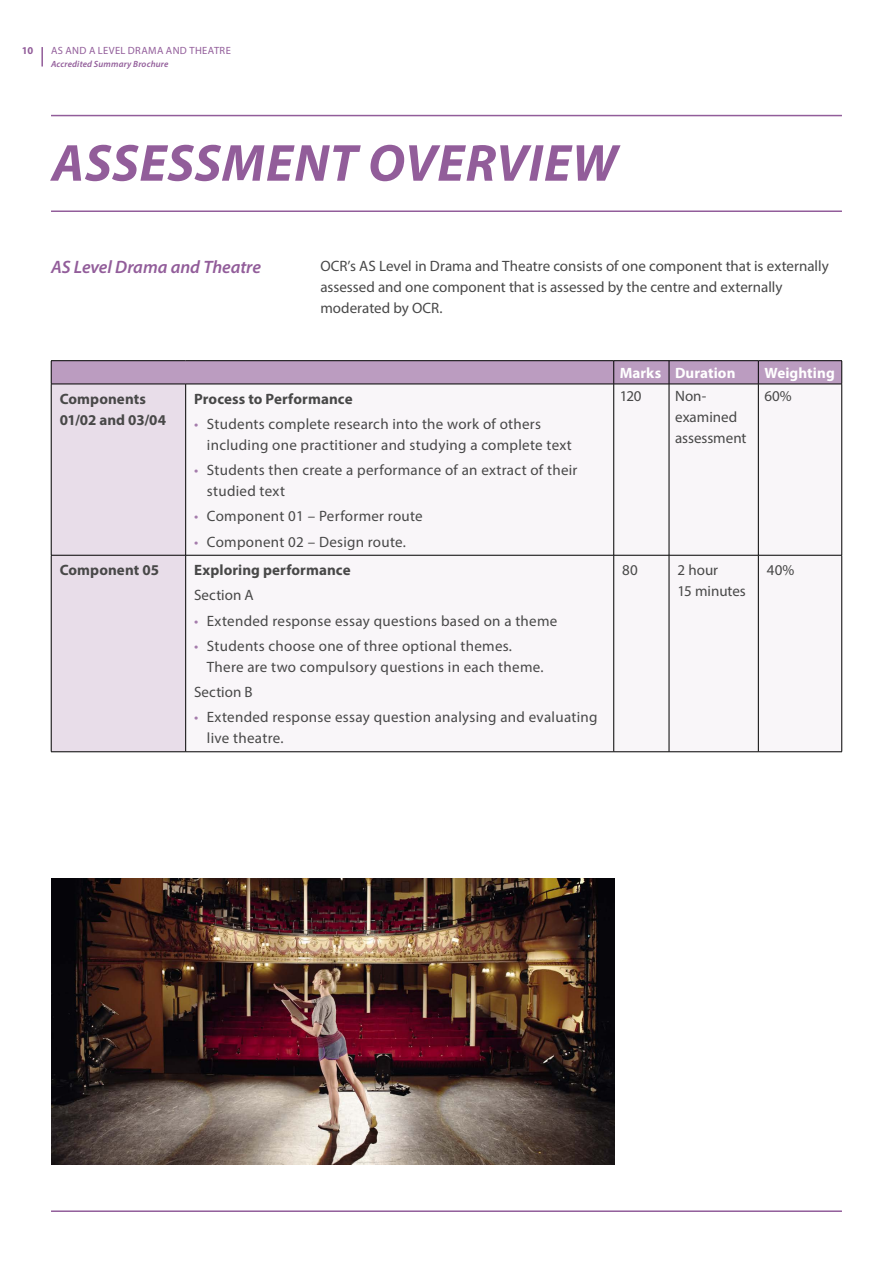
<style>
.page{position:relative;width:893px;height:1263px;background:#fff}
.page>*{position:absolute;margin:0;border:0;box-sizing:border-box;transform-origin:0 0}
.SUBJECT{font:italic 700 52.5px "Myriad Pro";letter-spacing:.01em;color:#925d9a}
.Subheads{font:italic 600 18px "Myriad Pro";letter-spacing:-.005em;color:#925d9a}
.body_before_Table{font:15px/21px "Myriad Pro";letter-spacing:.02em;color:#484848}
.body_before_Table-2{font:15px/21px "Myriad Pro";color:#484848}
.Body{font:700 15px/21px "Myriad Pro";letter-spacing:.005em;color:#484848}
.Body-2{font:15px/21px "Myriad Pro";color:#484848}
.Body-3{font:700 15px "Myriad Pro";letter-spacing:.005em;color:#fff}
.SUBJECT-2{font:10.5px "Myriad Pro";letter-spacing:.035em;color:#925d9a}
.SUBJECT-3{font:700 10.5px "Myriad Pro";color:#925d9a}
.SUBJECT-4{font:italic 600 9px "Myriad Pro";letter-spacing:.02em;color:#925d9a}
.s1{color:#a57cac}
</style>
<div class="page">
<hr style="left:51px;top:115px;width:791px;height:1px;background:#925d9a">
<hr style="left:51px;top:1210px;width:791px;height:2px;background:#925d9a">
<hr style="left:51px;top:210px;width:791px;height:2px;background:#925d9a">
<div style="left:52px;top:385px;width:133px;height:366px;background:#e8dde9"></div>
<div style="left:186px;top:385px;width:655px;height:366px;background:#f9f6f9"></div>
<hr style="left:51px;top:360px;width:135px;height:1px;background:#000">
<hr style="left:186px;top:360px;width:428px;height:1px;background:#000">
<hr style="left:614px;top:360px;width:55px;height:1px;background:#000">
<hr style="left:669px;top:360px;width:89px;height:1px;background:#000">
<hr style="left:758px;top:360px;width:84px;height:1px;background:#000">
<svg style="left:51px;top:361px;width:791px;height:23px;background:#b396b8"></svg>
<hr style="left:51px;top:384px;width:135px;height:1px;background:#000">
<hr style="left:51px;top:384px;width:1px;height:171px;background:#000">
<hr style="left:186px;top:384px;width:428px;height:1px;background:#000">
<hr style="left:185px;top:384px;width:1px;height:171px;background:#000">
<hr style="left:614px;top:384px;width:55px;height:1px;background:#000">
<hr style="left:669px;top:384px;width:89px;height:1px;background:#000">
<hr style="left:758px;top:384px;width:84px;height:1px;background:#000">
<hr style="left:51px;top:555px;width:135px;height:1px;background:#000">
<hr style="left:51px;top:555px;width:1px;height:197px;background:#000">
<hr style="left:186px;top:555px;width:428px;height:1px;background:#000">
<hr style="left:185px;top:555px;width:1px;height:197px;background:#000">
<hr style="left:613px;top:555px;width:1px;height:197px;background:#000">
<hr style="left:669px;top:555px;width:1px;height:197px;background:#000">
<hr style="left:758px;top:555px;width:1px;height:197px;background:#000">
<hr style="left:841px;top:555px;width:1px;height:197px;background:#000">
<hr style="left:51px;top:751px;width:135px;height:1px;background:#000">
<hr style="left:186px;top:751px;width:428px;height:1px;background:#000">
<hr style="left:614px;top:751px;width:55px;height:1px;background:#000">
<hr style="left:669px;top:751px;width:89px;height:1px;background:#000">
<hr style="left:758px;top:751px;width:84px;height:1px;background:#000">
<hr style="left:613px;top:384px;width:1px;height:171px;background:#000">
<hr style="left:669px;top:384px;width:1px;height:171px;background:#000">
<hr style="left:758px;top:384px;width:1px;height:171px;background:#000">
<hr style="left:841px;top:384px;width:1px;height:171px;background:#000">
<hr style="left:614px;top:555px;width:55px;height:1px;background:#000">
<hr style="left:669px;top:555px;width:89px;height:1px;background:#000">
<hr style="left:758px;top:555px;width:84px;height:1px;background:#000">
<img style="left:51px;top:878px;width:563px;height:286px">
<hr style="left:41px;top:47px;width:2px;height:20px;background:#925d9a">
<h4 class="SUBJECT-3" style="left:22px;top:44px;width:13px">10</h4>
<h4 class="SUBJECT-2" style="left:51px;top:44px;width:181px">AS AND A LEVEL DRAMA AND THEATRE</h4>
<h4 class="SUBJECT-4" style="left:51px;top:58px;width:119px">Accredited Summary Brochure</h4>
<h4 class="SUBJECT" style="left:52px;top:129px;width:567px">ASSESSMENT OVERVIEW</h4>
<p class="Subheads" style="left:51px;top:256px;width:211px">AS Level Drama and Theatre</p>
<p class="body_before_Table-2" style="left:320px;top:255px;width:510px">OCR’s AS Level in Drama and Theatre consists of one component that is externally assessed and one component that is assessed by the centre and externally moderated by OCR.</p>
<h5 class="Body" style="left:60px;top:388px;width:108px">Components<br>01/02 and 03/04</h5>
<h5 class="Body" style="left:194px;top:388px;width:160px">Process to Performance</h5>
<p class="body_before_Table" style="left:207px;top:413px;width:366px;text-indent:-13px"><span class="s1">•</span> Students complete research into the work of others including one practitioner and studying a complete text</p>
<p class="body_before_Table" style="left:207px;top:459px;width:372px;text-indent:-13px"><span class="s1">•</span> Students then create a performance of an extract of their studied text</p>
<p class="body_before_Table" style="left:194px;top:506px;width:230px"><span class="s1">•</span> Component 01 – Performer route</p>
<p class="body_before_Table" style="left:194px;top:531px;width:213px"><span class="s1">•</span> Component 02 – Design route.</p>
<h5 class="Body" style="left:60px;top:559px;width:101px">Component 05</h5>
<h5 class="Body" style="left:194px;top:559px;width:158px">Exploring performance</h5>
<h5 class="Body-2" style="left:194px;top:584px;width:61px">Section A</h5>
<p class="body_before_Table" style="left:194px;top:610px;width:365px"><span class="s1">•</span> Extended response essay questions based on a theme</p>
<p class="body_before_Table" style="left:207px;top:635px;width:338px;text-indent:-13px"><span class="s1">•</span> Students choose one of three optional themes.<br>There are two compulsory questions in each theme.</p>
<h5 class="Body-2" style="left:194px;top:681px;width:60px">Section B</h5>
<p class="body_before_Table" style="left:207px;top:706px;width:392px;text-indent:-13px"><span class="s1">•</span> Extended response essay question analysing and evaluating live theatre.</p>
<h5 class="Body-3" style="left:620px;top:363px;width:43px">Marks</h5>
<h5 class="Body-3" style="left:675px;top:363px;width:62px">Duration</h5>
<h5 class="Body-3" style="left:764px;top:363px;width:72px">Weighting</h5>
<h5 class="Body-2" style="left:620px;top:385px;width:23px">120</h5>
<h5 class="Body-2" style="left:675px;top:385px;width:73px">Non&shy;examined assessment</h5>
<h5 class="Body-2" style="left:764px;top:385px;width:29px">60%</h5>
<h5 class="Body-2" style="left:622px;top:559px;width:17px">80</h5>
<h5 class="Body-2" style="left:677px;top:559px;width:70px">2 hour<br>15 minutes</h5>
<h5 class="Body-2" style="left:767px;top:559px;width:29px">40%</h5>
</div>
